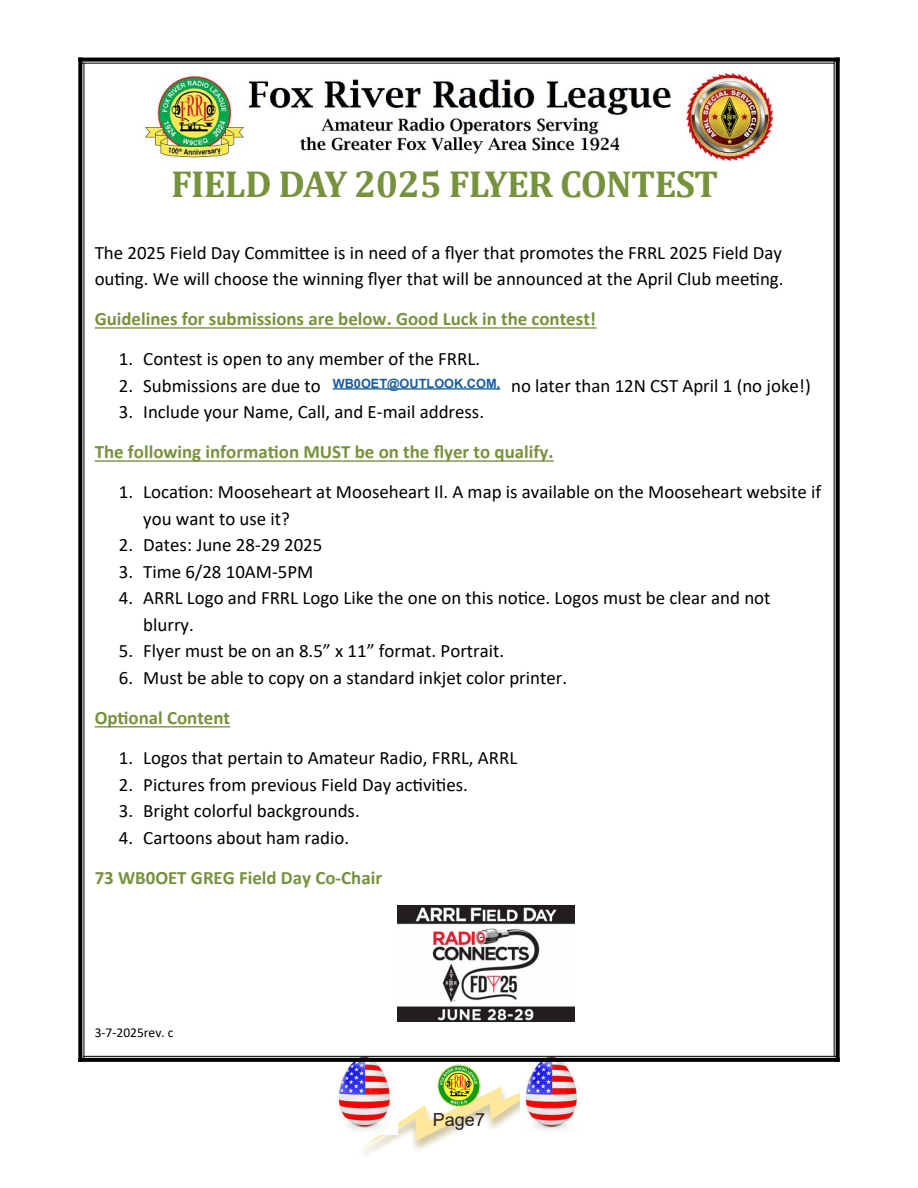
<style>
.page{position:relative;width:918px;height:1188px;background:#fff}
.page>*{position:absolute;margin:0;border:0;box-sizing:border-box;transform-origin:0 0}
.t1{font:700 37.8px "Cambria";letter-spacing:-.02em;color:#76923c}
.t2{font:18.9px/26.5px "Calibri";color:#000}
.t3{font:700 18.9px/40px "Calibri";color:#76923c}
.t4{font:18px "Arial";color:#231f20}
.t5{font:13.5px "Calibri";color:#000}
.Standard_Arial_12_Bo{font:700 12.75px "Arial";color:#175d9e}
.s1{color:#00f}
.s2{font-weight:400;color:#000}
.s3{font-weight:700;color:#76923c}
</style>
<div class="page">
<svg style="left:362px;top:1086px;width:158px;height:61px"></svg>
<img style="left:433px;top:1064px;width:52px;height:48px">
<img style="left:334px;top:1055px;width:63px;height:79px">
<img style="left:521px;top:1055px;width:63px;height:75px">
<img style="left:143px;top:74px;width:632px;height:87px">
<hr style="left:95px;top:327px;width:502px;height:2px;background:#76923c">
<hr style="left:325px;top:394px;width:182px;height:1px;background:#00f">
<hr style="left:95px;top:460px;width:459px;height:2px;background:#76923c">
<hr style="left:95px;top:726px;width:135px;height:1px;background:#76923c">
<img style="left:398px;top:905px;width:176px;height:117px">
<svg style="left:82px;top:58px;width:754px;height:4px;background:#191919"></svg>
<hr style="left:80px;top:63px;width:755px;height:1px;background:#000">
<svg style="left:836px;top:58px;width:4px;height:1000px;background:#151515"></svg>
<hr style="left:834px;top:60px;width:1px;height:997px;background:#000">
<svg style="left:82px;top:1058px;width:758px;height:4px;background:#060606"></svg>
<hr style="left:83px;top:1056px;width:755px;height:1px;background:#000">
<svg style="left:78px;top:58px;width:4px;height:1004px;background:#141414"></svg>
<hr style="left:83px;top:63px;width:1px;height:997px;background:#000">
<div style="left:326px;top:372px;width:181px;height:28px;background:#fff"></div>
<hr style="left:333px;top:388px;width:167px;height:2px;background:#175d9e">
<p class="t1" style="left:171px;top:162px;width:549px">FIELD DAY 2025 FLYER CONTEST</p>
<p class="t2" style="left:95px;top:240px;width:690px">The 2025 Field Day Committee is in need of a flyer that promotes the FRRL 2025 Field Day outing. We will choose the winning flyer that will be announced at the April Club meeting.</p>
<p class="t3" style="left:95px;top:300px;width:503px">Guidelines for submissions are below. Good Luck in the contest!</p>
<p class="t2" style="left:119px;top:347px;width:363px">1. Contest is open to any member of the FRRL.</p>
<p class="t2" style="left:119px;top:373px;width:693px">2. Submissions are due to <span class="s1">WB0OET@outlook.com</span> no later than 12N CST April 1 (no joke!)</p>
<p class="t3" style="left:95px;top:394px;width:460px;text-indent:24px"><span class="s2">3. Include your Name, Call, and E-mail address.<br></span>The following information MUST be on the flyer to qualify.</p>
<p class="t2" style="left:143px;top:480px;width:679px;text-indent:-24px">1. Location: Mooseheart at Mooseheart Il. A map is available on the Mooseheart website if you want to use it?</p>
<p class="t2" style="left:119px;top:533px;width:205px">2. Dates: June 28-29 2025</p>
<p class="t2" style="left:119px;top:560px;width:196px">3. Time 6/28 10AM-5PM</p>
<p class="t2" style="left:143px;top:586px;width:629px;text-indent:-24px">4. ARRL Logo and FRRL Logo Like the one on this notice. Logos must be clear and not blurry.</p>
<p class="t2" style="left:119px;top:639px;width:387px">5. Flyer must be on an 8.5” x 11” format. Portrait.</p>
<p class="t2" style="left:95px;top:659px;width:474px;line-height:40px;text-indent:24px">6. Must be able to copy on a standard inkjet color printer.<br><span class="s3">Optional Content</span></p>
<p class="t2" style="left:119px;top:746px;width:400px">1. Logos that pertain to Amateur Radio, FRRL, ARRL</p>
<p class="t2" style="left:119px;top:772px;width:351px">2. Pictures from previous Field Day activities.</p>
<p class="t2" style="left:119px;top:799px;width:242px">3. Bright colorful backgrounds.</p>
<p class="t3" style="left:95px;top:819px;width:289px;text-align:center"><span class="s2">4. Cartoons about ham radio.<br></span>73 WB0OET GREG Field Day Co-Chair</p>
<p class="Standard_Arial_12_Bo" style="left:333px;top:374px;width:169px">WB0OET@OUTLOOK.COM,</p>
<p class="t5" style="left:95px;top:1028px;width:80px">3-7-2025rev. c</p>
<p class="t4" style="left:433px;top:1107px;width:54px">Page7</p>
</div>
